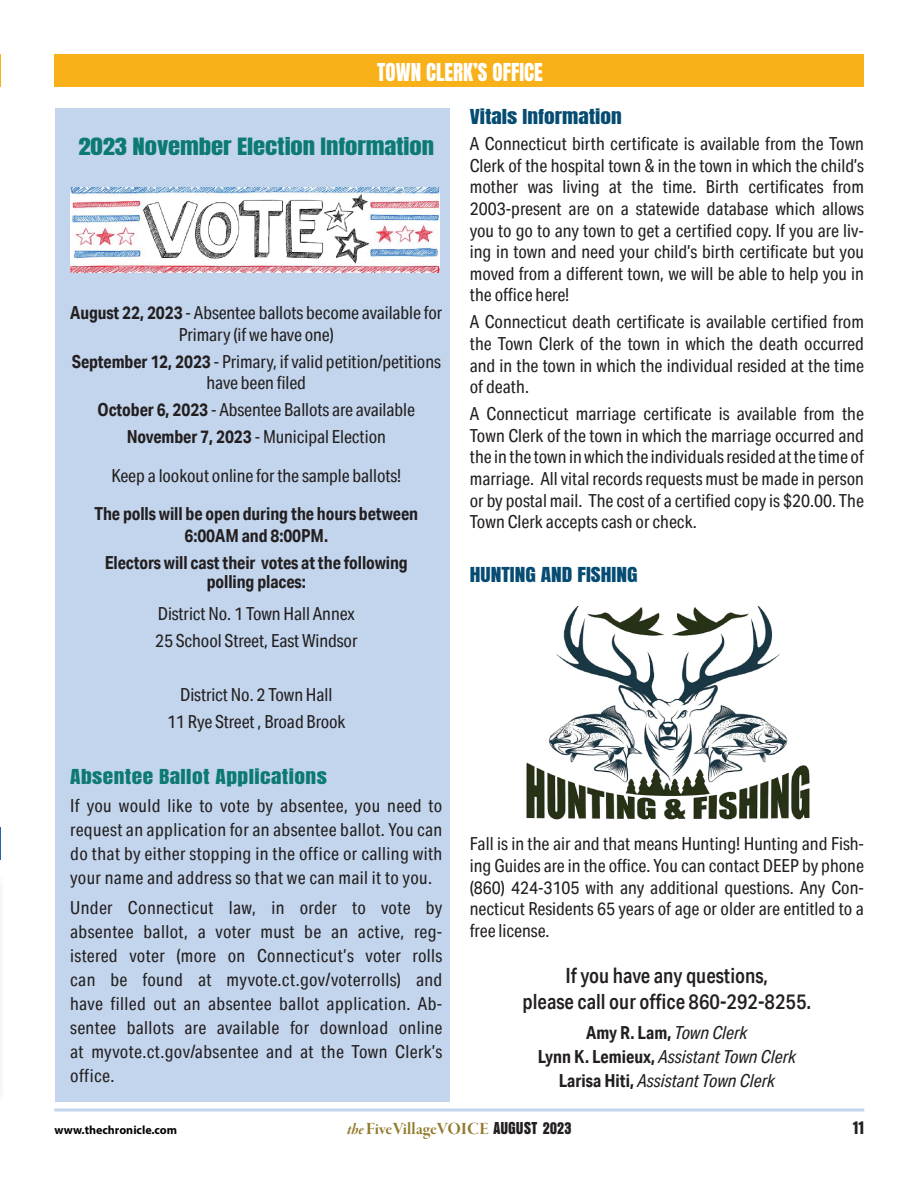
<style>
.page{position:relative;width:918px;height:1188px;background:#fff}
.page>*{position:absolute;margin:0;border:0;box-sizing:border-box;transform-origin:0 0}
.Copy{font:500 21px/25.2px "Aktiv Grotesk Cd";color:#231f20;text-align:center}
.Head{font:21px "Anton";color:#fff}
.Subhead{font:20.25px "Anton";letter-spacing:-.005em;color:#0c7974;scale:1.22 1}
.t1{font:19.5px "Anzeigen Gro";color:#231f20}
.Copy-2{font:18px/21.6px "Aktiv Grotesk Cd";color:#231f20;text-align:justify}
.Copy-3{font:700 18px/21.6px "Aktiv Grotesk Cd";letter-spacing:-.005em;color:#231f20;text-align:center}
.Copy-4{font:italic 18px "Aktiv Grotesk Cd";color:#231f20}
.t2{font:18px "Garamond Premr Pro Bd Disp";letter-spacing:.005em;color:#927b2e}
.Subhead-2{font:17.55px "Anton";color:#064c72;scale:1.22 1}
.Subhead-3{font:17.55px "Anton";letter-spacing:.02em;color:#0c7974;scale:1.22 1}
.t3{font:700 12px "Myriad Pro";color:#040503}
.s1{font-weight:700}
.s2{font-weight:400;font-style:italic}
.s3{font-weight:700;font-style:normal}
.s4{font-family:"Garamond Premr Pro Bd It Disp";font-size:16.5px}
.s5{font-family:"Anzeigen Gro";color:#231f20}
</style>
<div class="page">
<svg style="left:54px;top:1108px;width:810px;height:4px;background:#d1dff0"></svg>
<div style="left:56px;top:108px;width:394px;height:994px;background:#c2d5ec"></div>
<hr style="left:0;top:827px;width:1px;height:33px;background:#2865b1">
<div style="left:54px;top:54px;width:810px;height:33px;background:#f9b11a"></div>
<img style="left:526px;top:607px;width:284px;height:213px">
<img style="left:70px;top:188px;width:369px;height:84px">
<p class="Head" style="left:377px;top:62px;width:167px">TOWN CLERK’S OFFICE</p>
<p class="Subhead" style="left:79px;top:136px;width:293px">2023 November Election Information</p>
<p class="Copy-2" style="left:70px;top:302px;width:374px;text-align:center"><span class="s1">August 22, 2023</span> - Absentee ballots become available for<br>Primary (if we have one)</p>
<p class="Copy-2" style="left:72px;top:350px;width:371px;text-align:center"><span class="s1">September 12, 2023</span> - Primary, if valid petition/petitions have been filed</p>
<p class="Copy-2" style="left:98px;top:399px;width:319px"><span class="s1">October 6, 2023</span> - Absentee Ballots are available</p>
<p class="Copy-2" style="left:127px;top:426px;width:261px"><span class="s1">November 7, 2023</span> - Municipal Election</p>
<p class="Copy-2" style="left:111px;top:464px;width:291px">Keep a lookout online for the sample ballots!</p>
<p class="Copy-3" style="left:94px;top:503px;width:325px">The polls will be open during the hours between<br>6:00AM and 8:00PM.</p>
<p class="Copy-3" style="left:105px;top:551px;width:305px">Electors will cast their votes at the following</p>
<p class="Copy-3" style="left:207px;top:570px;width:101px">polling places:</p>
<p class="Copy-2" style="left:158px;top:603px;width:198px">District No. 1 Town Hall Annex</p>
<p class="Copy-2" style="left:155px;top:630px;width:204px">25 School Street, East Windsor</p>
<p class="Copy-2" style="left:180px;top:684px;width:154px">District No. 2 Town Hall</p>
<p class="Copy-2" style="left:167px;top:711px;width:180px">11 Rye Street , Broad Brook</p>
<p class="Subhead-3" style="left:70px;top:768px;width:212px">Absentee Ballot Applications</p>
<p class="Copy-2" style="left:70px;top:794px;width:374px;line-height:24px">If you would like to vote by absentee, you need to request an application for an absentee ballot. You can do that by either stopping in the office or calling with your name and address so that we can mail it to you.</p>
<p class="Copy-2" style="left:70px;top:895px;width:374px;line-height:24px">Under Connecticut law, in order to vote by absentee ballot, a voter must be an active, reg&shy;istered voter (more on Connecticut’s voter rolls can be found at myvote.ct.gov/voterrolls) and have filled out an absentee ballot application. Ab&shy;sentee ballots are available for download online at myvote.ct.gov/absentee and at the Town Clerk’s office.</p>
<p class="Subhead-2" style="left:470px;top:108px;width:126px">Vitals Information</p>
<p class="Copy-2" style="left:470px;top:133px;width:396px">A Connecticut birth certificate is available from the Town Clerk of the hospital town &amp; in the town in which the child’s mother was living at the time. Birth certificates from 2003-present are on a statewide database which allows you to go to any town to get a certified copy. If you are liv&shy;ing in town and need your child’s birth certificate but you moved from a different town, we will be able to help you in the office here!</p>
<p class="Copy-2" style="left:470px;top:311px;width:396px">A Connecticut death certificate is available certified from the Town Clerk of the town in which the death occurred and in the town in which the individual resided at the time of death.</p>
<p class="Copy-2" style="left:470px;top:403px;width:396px">A Connecticut marriage certificate is available from the Town Clerk of the town in which the marriage occurred and the in the town in which the individuals resided at the time of marriage. All vital records requests must be made in person or by postal mail. The cost of a certified copy is $20.00. The Town Clerk accepts cash or check.</p>
<p class="Subhead-2" style="left:470px;top:565px;width:139px">HUNTING AND FISHING</p>
<p class="Copy-2" style="left:470px;top:833px;width:396px">Fall is in the air and that means Hunting! Hunting and Fish&shy;ing Guides are in the office. You can contact DEEP by phone (860) 424-3105 with any additional questions. Any Con&shy;necticut Residents 65 years of age or older are entitled to a free license.</p>
<p class="Copy" style="left:523px;top:963px;width:290px">If you have any questions,<br>please call our office 860-292-8255.</p>
<p class="Copy-3" style="left:586px;top:1021px;width:163px">Amy R. Lam, <span class="s2">Town Clerk</span></p>
<p class="Copy-4" style="left:538px;top:1046px;width:260px"><span class="s3">Lynn K. Lemieux,</span> Assistant Town Clerk</p>
<p class="Copy-4" style="left:559px;top:1070px;width:218px"><span class="s3">Larisa Hiti,</span> Assistant Town Clerk</p>
<p class="t3" style="left:54px;top:1122px;width:124px">www.thechronicle.com</p>
<p class="t2" style="left:347px;top:1119px;width:226px"><span class="s4">the</span> FiveVillageVOICE <span class="s5">AUGUST 2023</span></p>
<p class="t1" style="left:853px;top:1117px;width:13px">11</p>
</div>
